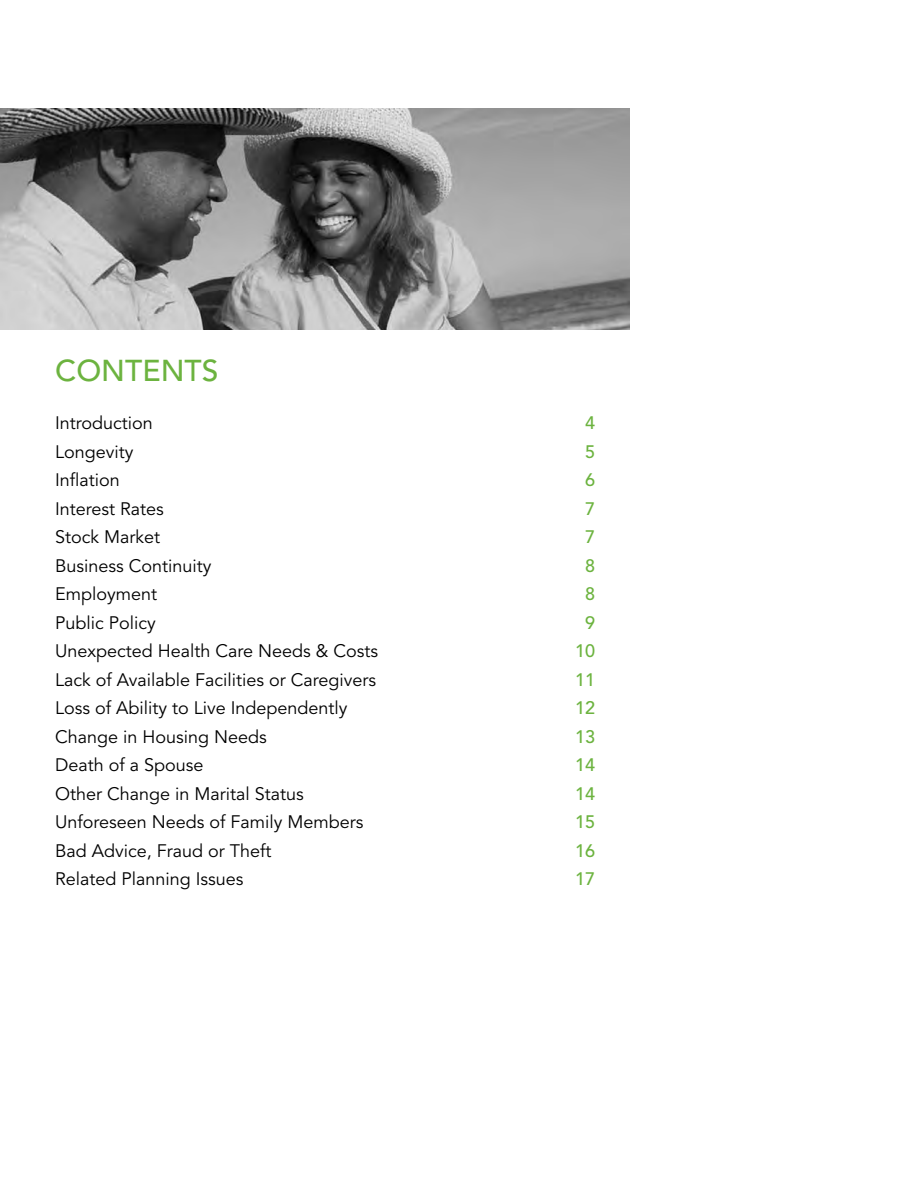
<style>
.page{position:relative;width:918px;height:1188px;background:#fff}
.page>*{position:absolute;margin:0;border:0;box-sizing:border-box;transform-origin:0 0}
.t1{font:500 30px "Avenir";color:#6cb33f}
.t2{font:18px "Avenir";color:#000}
.t3{font:500 18px "Avenir";color:#6cb33f}
</style>
<div class="page">
<img style="left:0;top:108px;width:630px;height:222px">
<h1 class="t1" style="left:55px;top:353px;width:165px">CONTENTS</h1>
<p class="t2" style="left:55px;top:413px;width:99px">Introduction</p>
<p class="t3" style="left:585px;top:413px;width:12px">4</p>
<p class="t2" style="left:55px;top:441px;width:80px">Longevity</p>
<p class="t3" style="left:585px;top:441px;width:12px">5</p>
<p class="t2" style="left:55px;top:470px;width:66px">Inflation</p>
<p class="t3" style="left:585px;top:470px;width:12px">6</p>
<p class="t2" style="left:55px;top:498px;width:110px">Interest Rates</p>
<p class="t3" style="left:585px;top:498px;width:12px">7</p>
<p class="t2" style="left:55px;top:527px;width:107px">Stock Market</p>
<p class="t3" style="left:585px;top:527px;width:12px">7</p>
<p class="t2" style="left:55px;top:555px;width:158px">Business Continuity</p>
<p class="t3" style="left:585px;top:555px;width:12px">8</p>
<p class="t2" style="left:55px;top:584px;width:104px">Employment</p>
<p class="t3" style="left:585px;top:584px;width:12px">8</p>
<p class="t2" style="left:55px;top:612px;width:102px">Public Policy</p>
<p class="t3" style="left:585px;top:612px;width:12px">9</p>
<p class="t2" style="left:55px;top:641px;width:325px">Unexpected Health Care Needs &amp; Costs</p>
<p class="t3" style="left:575px;top:641px;width:22px">10</p>
<p class="t2" style="left:55px;top:669px;width:322px">Lack of Available Facilities or Caregivers</p>
<p class="t3" style="left:575px;top:669px;width:22px">11</p>
<p class="t2" style="left:55px;top:698px;width:294px">Loss of Ability to Live Independently</p>
<p class="t3" style="left:575px;top:698px;width:22px">12</p>
<p class="t2" style="left:55px;top:726px;width:213px">Change in Housing Needs</p>
<p class="t3" style="left:575px;top:726px;width:22px">13</p>
<p class="t2" style="left:55px;top:755px;width:150px">Death of a Spouse</p>
<p class="t3" style="left:575px;top:755px;width:22px">14</p>
<p class="t2" style="left:55px;top:783px;width:250px">Other Change in Marital Status</p>
<p class="t3" style="left:575px;top:783px;width:22px">14</p>
<p class="t2" style="left:55px;top:812px;width:310px">Unforeseen Needs of Family Members</p>
<p class="t3" style="left:575px;top:812px;width:22px">15</p>
<p class="t2" style="left:55px;top:840px;width:218px">Bad Advice, Fraud or Theft</p>
<p class="t3" style="left:575px;top:840px;width:22px">16</p>
<p class="t2" style="left:55px;top:869px;width:190px">Related Planning Issues</p>
<p class="t3" style="left:575px;top:869px;width:22px">17</p>
</div>
